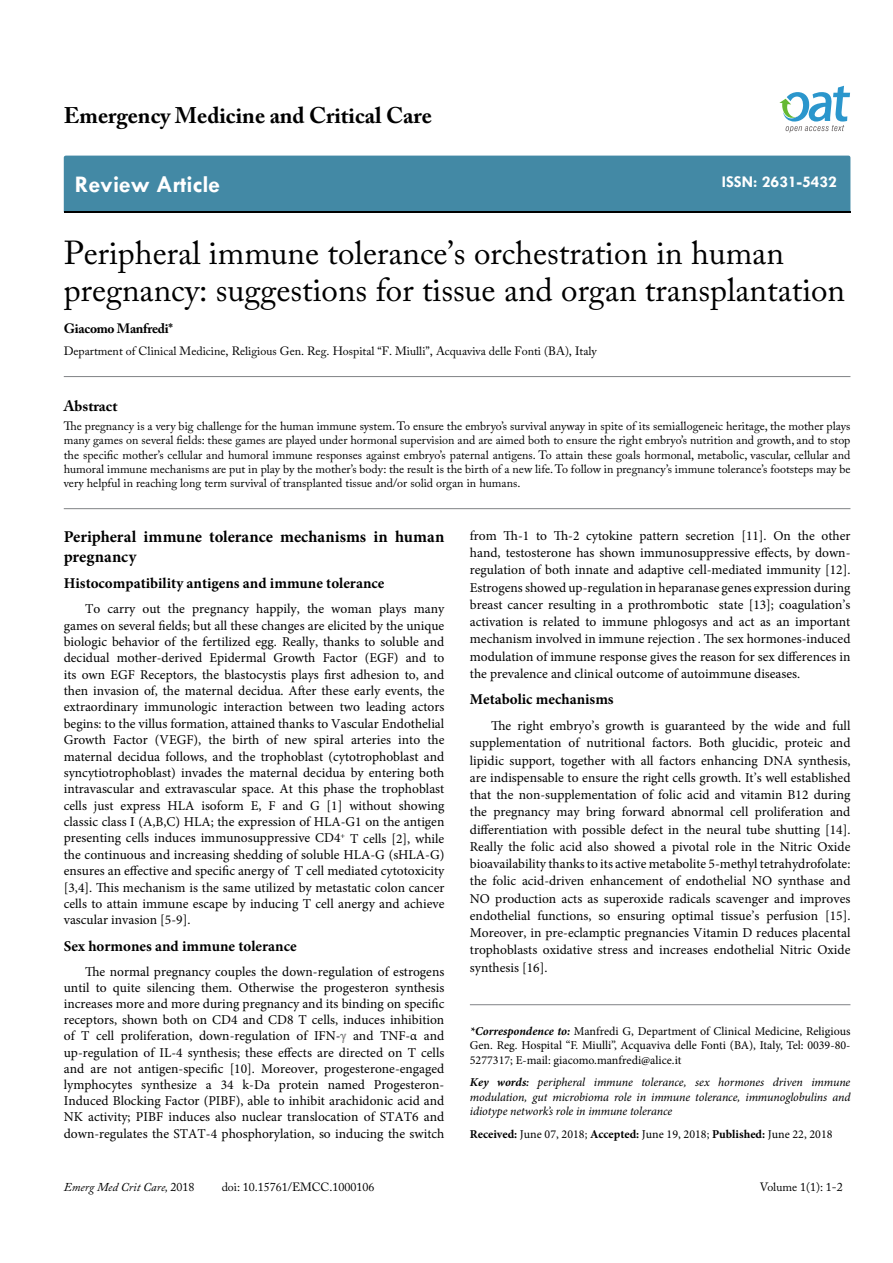
<style>
.page{position:relative;width:893px;height:1263px;background:#fff}
.page>*{position:absolute;margin:0;border:0;box-sizing:border-box;transform-origin:0 0}
.t1{font:33px/37.5px "Adobe Caslon Pro";color:#000}
.t2{font:700 24px "Tw Cen";color:#fff}
.t3{font:700 22.5px "Adobe Caslon Pro";color:#000}
.t4{font:700 16.5px/19.8px "Minion Pro";color:#000}
.t5{font:700 16.5px "Tw Cen";color:#fff}
.t6{font:700 15px "Minion Pro";color:#000}
.t7{font:700 15px "Adobe Caslon Pro";color:#000}
.t8{font:13.5px/17.2px "Minion Pro";color:#000;text-align:justify}
.t9{font:700 13.5px "Adobe Caslon Pro";letter-spacing:-.02em;color:#000}
.t10{font:12px/14.4px "Adobe Caslon Pro";color:#000;text-align:justify}
.t11{font:12px/14.4px "Minion Pro";color:#000;text-align:justify}
.t12{font:italic 12px/14.4px "Minion Pro";letter-spacing:-.01em;color:#000;text-align:justify}
.t13{font:italic 12px "Adobe Caslon Pro";color:#000}
.s1{font-family:"Times New Roman"}
.s2{font-weight:700;font-style:italic}
.s3{font-weight:700}
.s4{font-weight:600}
.s5{font-style:normal}
</style>
<div class="page">
<div style="left:64px;top:156px;width:786px;height:56px;background:#4389a5"></div>
<svg style="left:779px;top:86px;width:71px;height:47px"></svg>
<hr style="left:64px;top:508px;width:786px;height:1px;background:#808285">
<hr style="left:64px;top:376px;width:786px;height:1px;background:#808285">
<hr style="left:470px;top:1004px;width:380px;height:1px;background:#808285">
<h3 class="t3" style="left:64px;top:102px;width:369px">Emergency Medicine and Critical Care</h3>
<h2 class="t2" style="left:75px;top:170px;width:147px">Review Article</h2>
<p class="t5" style="left:722px;top:172px;width:117px">ISSN: 2631-5432</p>
<h1 class="t1" style="left:64px;top:233px;width:783px">Peripheral immune tolerance’s orchestration in human pregnancy: suggestions for tissue and organ transplantation</h1>
<p class="t9" style="left:64px;top:320px;width:111px">Giacomo Manfredi*</p>
<p class="t10" style="left:64px;top:344px;width:534px">Department of Clinical Medicine, Religious Gen. Reg. Hospital “F. Miulli”, Acquaviva delle Fonti (BA), Italy</p>
<p class="t7" style="left:64px;top:397px;width:55px">Abstract</p>
<p class="t10" style="left:64px;top:418px;width:788px">The pregnancy is a very big challenge for the human immune system. To ensure the embryo’s survival anyway in spite of its semiallogeneic heritage, the mother plays many games on several fields: these games are played under hormonal supervision and are aimed both to ensure the right embryo’s nutrition and growth, and to stop the specific mother’s cellular and humoral immune responses against embryo’s paternal antigens. To attain these goals hormonal, metabolic, vascular, cellular and humoral immune mechanisms are put in play by the mother’s body: the result is the birth of a new life. To follow in pregnancy’s immune tolerance’s footsteps may be very helpful in reaching long term survival of transplanted tissue and/or solid organ in humans.</p>
<p class="t4" style="left:64px;top:527px;width:382px">Peripheral immune tolerance mechanisms in human pregnancy</p>
<p class="t6" style="left:64px;top:573px;width:322px">Histocompatibility antigens and immune tolerance</p>
<p class="t8" style="left:64px;top:601px;width:382px;line-height:16.4px;text-indent:21px">To carry out the pregnancy happily, the woman plays many games on several fields; but all these changes are elicited by the unique biologic behavior of the fertilized egg. Really, thanks to soluble and decidual mother-derived Epidermal Growth Factor (EGF) and to its own EGF Receptors, the blastocystis plays first adhesion to, and then invasion of, the maternal decidua. After these early events, the extraordinary immunologic interaction between two leading actors begins: to the villus formation, attained thanks to Vascular Endothelial Growth Factor (VEGF), the birth of new spiral arteries into the maternal decidua follows, and the trophoblast (cytotrophoblast and syncytiotrophoblast) invades the maternal decidua by entering both intravascular and extravascular space. At this phase the trophoblast cells just express HLA isoform E, F and G [1] without showing classic class I (A,B,C) HLA; the expression of HLA-G1 on the antigen presenting cells induces immunosuppressive CD4<sup>+</sup> T cells [2], while the continuous and increasing shedding of soluble HLA-G (sHLA-G) ensures an effective and specific anergy of T cell mediated cytotoxicity [3,4]. This mechanism is the same utilized by metastatic colon cancer cells to attain immune escape by inducing T cell anergy and achieve vascular invasion [5-9].</p>
<p class="t6" style="left:64px;top:935px;width:234px">Sex hormones and immune tolerance</p>
<p class="t8" style="left:64px;top:963px;width:382px;line-height:16.2px;text-indent:21px">The normal pregnancy couples the down-regulation of estrogens until to quite silencing them. Otherwise the progesteron synthesis increases more and more during pregnancy and its binding on specific receptors, shown both on CD4 and CD8 T cells, induces inhibition of T cell proliferation, down-regulation of IFN-<span class="s1">ℽ</span> and TNF-α and up-regulation of IL-4 synthesis; these effects are directed on T cells and are not antigen-specific [10]. Moreover, progesterone-engaged lymphocytes synthesize a 34 k-Da protein named Progesteron-Induced Blocking Factor (PIBF), able to inhibit arachidonic acid and NK activity; PIBF induces also nuclear translocation of STAT6 and down-regulates the STAT-4 phosphorylation, so inducing the switch</p>
<p class="t8" style="left:470px;top:527px;width:382px">from Th-1 to Th-2 cytokine pattern secretion [11]. On the other hand, testosterone has shown immunosuppressive effects, by down&shy;regulation of both innate and adaptive cell-mediated immunity [12].<br>Estrogens showed up-regulation in heparanase genes expression during breast cancer resulting in a prothrombotic state [13]; coagulation’s activation is related to immune phlogosys and act as an important mechanism involved in immune rejection . The sex hormones-induced modulation of immune response gives the reason for sex differences in the prevalence and clinical outcome of autoimmune diseases.</p>
<p class="t6" style="left:470px;top:689px;width:145px">Metabolic mechanisms</p>
<p class="t8" style="left:470px;top:717px;width:382px;text-indent:21px">The right embryo’s growth is guaranteed by the wide and full supplementation of nutritional factors. Both glucidic, proteic and lipidic support, together with all factors enhancing DNA synthesis, are indispensable to ensure the right cells growth. It’s well established that the non-supplementation of folic acid and vitamin B12 during the pregnancy may bring forward abnormal cell proliferation and differentiation with possible defect in the neural tube shutting [14].<br>Really the folic acid also showed a pivotal role in the Nitric Oxide bioavailability thanks to its active metabolite 5-methyl tetrahydrofolate: the folic acid-driven enhancement of endothelial NO synthase and NO production acts as superoxide radicals scavenger and improves endothelial functions, so ensuring optimal tissue’s perfusion [15].<br>Moreover, in pre-eclamptic pregnancies Vitamin D reduces placental trophoblasts oxidative stress and increases endothelial Nitric Oxide synthesis [16].</p>
<p class="t11" style="left:470px;top:1024px;width:382px"><span class="s2">*Correspondence to:</span> Manfredi G, Department of Clinical Medicine, Religious Gen. Reg. Hospital “F. Miulli”, Acquaviva delle Fonti (BA), Italy, Tel: 0039-80- 5277317; E-mail: giacomo.manfredi@alice.it</p>
<p class="t12" style="left:470px;top:1075px;width:382px"><span class="s3">Key words</span><span class="s4">:</span> peripheral immune tolerance, sex hormones driven immune modulation, gut microbioma role in immune tolerance, immunoglobulins and idiotype network’s role in immune tolerance</p>
<p class="t11" style="left:470px;top:1127px;width:364px"><span class="s3">Received:</span> June 07, 2018; <span class="s3">Accepted:</span> June 19, 2018; <span class="s3">Published:</span> June 22, 2018</p>
<p class="t13" style="left:64px;top:1180px;width:132px">Emerg Med Crit Care, <span class="s5">2018</span></p>
<p class="t10" style="left:222px;top:1180px;width:154px">doi: 10.15761/EMCC.1000106</p>
<p class="t10" style="left:760px;top:1180px;width:84px">Volume 1(1): 1-2</p>
</div>
